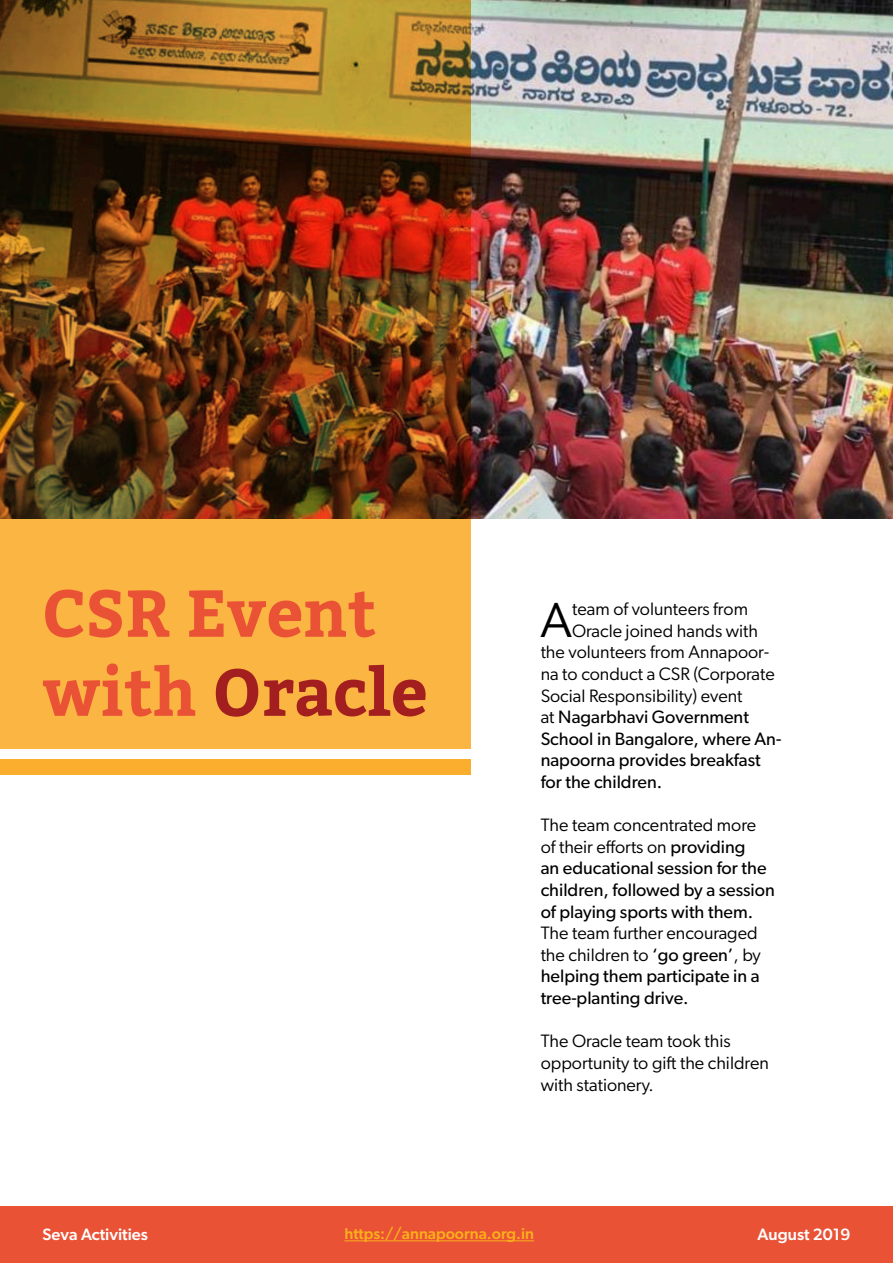
<style>
.page{position:relative;width:893px;height:1263px;background:#fff}
.page>*{position:absolute;margin:0;border:0;box-sizing:border-box;transform-origin:0 0}
.t1{font:700 65.85px/79.1px "Bitter";color:#ea5236}
.t2{font:49.35px "Gibson";color:#000}
.t3{font:18px/21.6px "Gibson";color:#000}
.t4{font:18px/21.6px "Gibson";color:#000}
.t5{font:500 16.5px "Gibson";color:#fff}
.t6{font:500 15.75px "Gibson";color:#fab01a}
.s1{color:#a31f1f}
.s2{font-style:inherit}
</style>
<div class="page">
<div style="left:0;top:1206px;width:893px;height:57px;background:#ea5236"></div>
<hr style="left:344px;top:1240px;width:190px;height:1px;background:#fab01a">
<img style="left:470px;top:0;width:423px;height:518px">
<img style="left:0;top:0;width:470px;height:749px">
<div style="left:0;top:759px;width:470px;height:15px;background:#fbad2e"></div>
<h1 class="t1" style="left:43px;top:574px;width:386px">CSR Event with <span class="s1">Oracle</span></h1>
<h2 class="t2" style="left:540px;top:590px;width:33px">A</h2>
<p class="t4" style="left:572px;top:598px;width:178px">team of volunteers from</p>
<p class="t4" style="left:572px;top:620px;width:188px">Oracle joined hands with</p>
<p class="t4" style="left:541px;top:641px;width:230px">the volunteers from Annapoor-</p>
<p class="t4" style="left:541px;top:663px;width:236px">na to conduct a CSR (Corporate</p>
<p class="t4" style="left:541px;top:684px;width:203px">Social Responsibility) event</p>
<p class="t3" style="left:541px;top:706px;width:210px"><span class="s2">at</span> Nagarbhavi Government</p>
<p class="t3" style="left:541px;top:727px;width:242px">School in Bangalore, where An-</p>
<p class="t3" style="left:541px;top:749px;width:222px">napoorna provides breakfast</p>
<p class="t3" style="left:541px;top:771px;width:123px">for the children.</p>
<p class="t3" style="left:541px;top:814px;width:236px"><span class="s2">The team concentrated more of their efforts on</span> providing<br>an educational session for the children, followed by a session of playing sports with them.</p>
<p class="t3" style="left:541px;top:922px;width:222px"><span class="s2">The team further encouraged the children to</span> ‘go green’<span class="s2">, by </span>helping them participate in a tree-planting drive.</p>
<p class="t4" style="left:541px;top:1030px;width:230px">The Oracle team took this opportunity to gift the children with stationery.</p>
<p class="t5" style="left:43px;top:1224px;width:107px">Seva Activities</p>
<p class="t6" style="left:344px;top:1224px;width:191px">https://annapoorna.org.in</p>
<p class="t5" style="left:757px;top:1224px;width:94px">August 2019</p>
</div>
